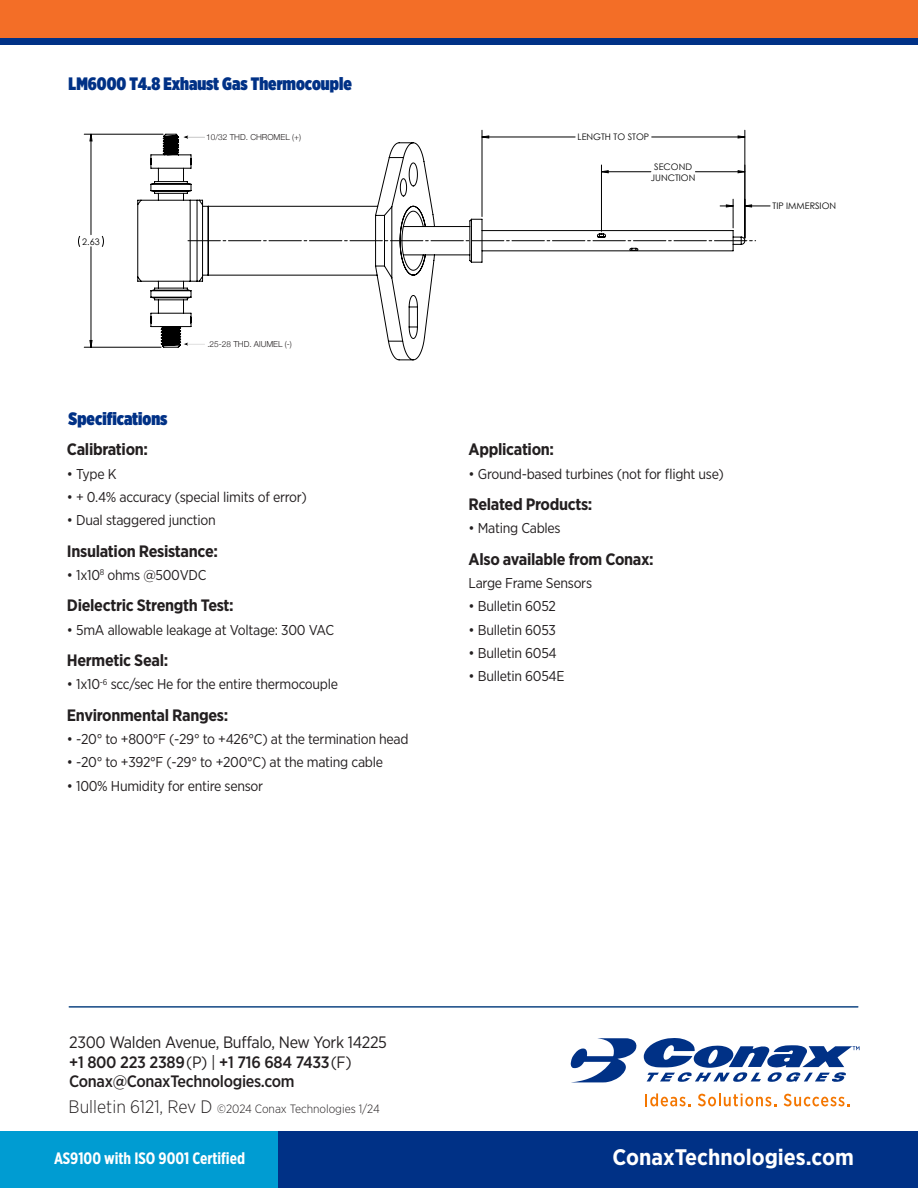
<style>
.page{position:relative;width:918px;height:1188px;background:#fff}
.page>*{position:absolute;margin:0;border:0;box-sizing:border-box;transform-origin:0 0}
.t1{font:700 22.5px "Gotham Narrow";color:#fff}
.t2{font:900 18px "Gotham X Narrow";color:#003186}
.t3{font:700 16.5px "Gotham Narrow";letter-spacing:-.02em;color:#231f20}
.t4{font:500 16.5px/19.8px "Gotham Narrow";letter-spacing:-.02em;color:#231f20}
.t5{font:700 16.5px "Gotham X Narrow";color:#fff}
.t6{font:14.25px "Gotham Narrow";letter-spacing:-.02em;color:#231f20}
.t7{font:300 12px "Gotham Narrow";color:#231f20}
.t8{font:9px/10.6px "Century Gothic";color:#000;text-align:center}
.t9{font:300 8.25px "Helvetica Neue";color:#231f20}
.s1{font-weight:400}
.s2{font-size:18px}
</style>
<div class="page">
<hr style="left:84px;top:347px;width:77px;height:1px;background:#000">
<hr style="left:84px;top:134px;width:79px;height:1px;background:#000">
<hr style="left:482px;top:130px;width:1px;height:87px;background:#000">
<hr style="left:745px;top:130px;width:1px;height:108px;background:#000">
<svg style="left:90px;top:134px;width:662px;height:213px"></svg>
<svg style="left:137px;top:133px;width:608px;height:228px"></svg>
<img style="left:184px;top:135px;width:20px;height:4px">
<img style="left:184px;top:342px;width:20px;height:4px">
<div style="left:0;top:1132px;width:918px;height:56px;background:#003186"></div>
<div style="left:0;top:1132px;width:278px;height:56px;background:#009cd2"></div>
<hr style="left:69px;top:1006px;width:789px;height:2px;background:#114683">
<div style="left:0;top:0;width:918px;height:45px;background:#f36e27"></div>
<div style="left:0;top:38px;width:918px;height:7px;background:#003186"></div>
<svg style="left:571px;top:1038px;width:66px;height:44px"></svg>
<svg style="left:644px;top:1038px;width:216px;height:44px"></svg>
<svg style="left:645px;top:1093px;width:45px;height:13px"></svg>
<svg style="left:698px;top:1093px;width:78px;height:13px"></svg>
<svg style="left:784px;top:1094px;width:65px;height:12px"></svg>
<p class="t2" style="left:69px;top:72px;width:285px">LM6000 T4.8 Exhaust Gas Thermocouple</p>
<p class="t8" style="left:82px;top:236px;width:19px">2.63</p>
<p class="t2" style="left:69px;top:407px;width:100px">Specifications</p>
<p class="t9" style="left:206px;top:132px;width:96px">10/32 THD. CHROMEL (+)</p>
<p class="t9" style="left:207px;top:339px;width:86px">.25-28 THD. AlUMEL (-)</p>
<p class="t3" style="left:67px;top:439px;width:83px">Calibration:</p>
<p class="t6" style="left:67px;top:465px;width:51px">• Type K</p>
<p class="t6" style="left:67px;top:488px;width:242px">• + 0.4% accuracy (special limits of error)</p>
<p class="t6" style="left:67px;top:511px;width:151px">• Dual staggered junction</p>
<p class="t3" style="left:67px;top:540px;width:153px">Insulation Resistance:</p>
<p class="t6" style="left:67px;top:566px;width:141px">• 1x10<sup>8</sup> ohms @500VDC</p>
<p class="t3" style="left:67px;top:595px;width:168px">Dielectric Strength Test:</p>
<p class="t6" style="left:67px;top:621px;width:269px">• 5mA allowable leakage at Voltage: 300 VAC</p>
<p class="t3" style="left:67px;top:650px;width:103px">Hermetic Seal:</p>
<p class="t6" style="left:67px;top:675px;width:273px">• 1x10<sup>-6</sup> scc/sec He for the entire thermocouple</p>
<p class="t3" style="left:67px;top:704px;width:163px">Environmental Ranges:</p>
<p class="t6" style="left:67px;top:730px;width:343px">• -20° to +800°F (-29° to +426°C) at the termination head</p>
<p class="t6" style="left:67px;top:753px;width:318px">• -20° to +392°F (-29° to +200°C) at the mating cable</p>
<p class="t6" style="left:67px;top:777px;width:198px">• 100% Humidity for entire sensor</p>
<p class="t8" style="left:578px;top:132px;width:73px">LENGTH TO STOP</p>
<p class="t8" style="left:651px;top:161px;width:46px">SECOND<br>JUNCTION</p>
<p class="t8" style="left:773px;top:201px;width:65px">TIP IMMERSION</p>
<p class="t3" style="left:469px;top:439px;width:87px">Application:</p>
<p class="t6" style="left:469px;top:465px;width:257px">• Ground-based turbines (not for flight use)</p>
<p class="t3" style="left:469px;top:494px;width:125px">Related Products:</p>
<p class="t6" style="left:469px;top:519px;width:94px">• Mating Cables</p>
<p class="t3" style="left:469px;top:548px;width:187px">Also available from Conax:</p>
<p class="t6" style="left:469px;top:574px;width:125px">Large Frame Sensors</p>
<p class="t6" style="left:469px;top:597px;width:89px">• Bulletin 6052</p>
<p class="t6" style="left:469px;top:621px;width:89px">• Bulletin 6053</p>
<p class="t6" style="left:469px;top:644px;width:90px">• Bulletin 6054</p>
<p class="t6" style="left:469px;top:667px;width:98px">• Bulletin 6054E</p>
<p class="t4" style="left:69px;top:1032px;width:319px"><span class="s1">2300 Walden Avenue, Buffalo, New York 14225 </span>+1 800 223 2389<span class="s1">(P) |</span> +1 716 684 7433<span class="s1">(F)<br></span>Conax@ConaxTechnologies.com</p>
<p class="t7" style="left:69px;top:1102px;width:313px"><span class="s2">Bulletin 6121, Rev D</span> ©2024 Conax Technologies 1/24</p>
<p class="t5" style="left:54px;top:1148px;width:193px">AS9100 with ISO 9001 Certified</p>
<p class="t1" style="left:613px;top:1142px;width:243px">ConaxTechnologies.com</p>
</div>
